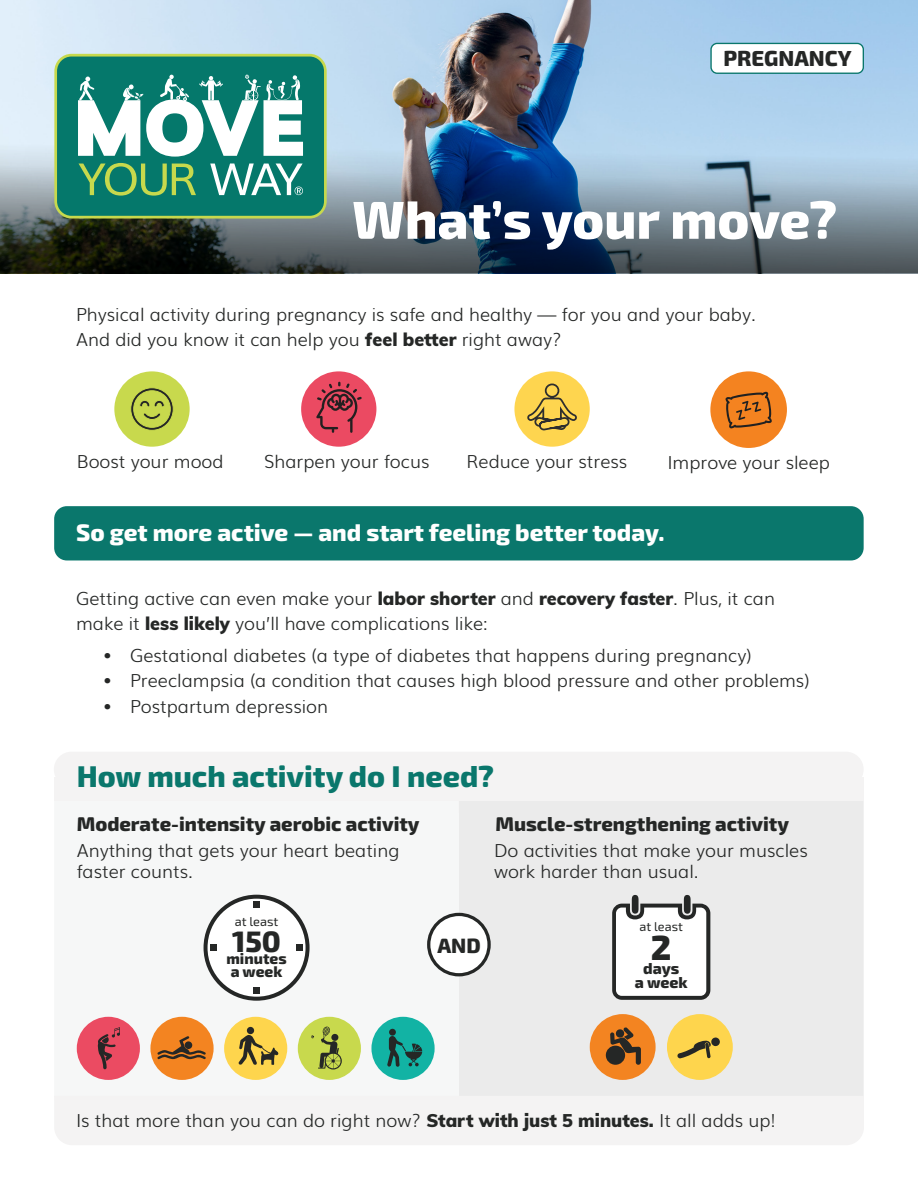
<style>
.page{position:relative;width:918px;height:1188px;background:#fff}
.page>*{position:absolute;margin:0;border:0;box-sizing:border-box;transform-origin:0 0}
.t1{font:800 53.4px "Exo 2";color:#fff}
.t2{font:800 34.95px "Exo 2";color:#252726}
.t3{font:800 30px "Exo 2";color:#0a776c}
.t4{font:800 29.55px "Exo 2";color:#252726}
.t5{font:800 23.85px "Exo 2";color:#fff}
.t6{font:800 21.75px "Exo 2";color:#252726}
.t7{font:800 20.7px "Exo 2";color:#252726}
.t8{font:800 19.95px "Exo 2";color:#252726}
.t9{font:300 18px/25.3px "Muli";color:#252726}
.t10{font:800 15.75px/13.6px "Exo 2";letter-spacing:-.005em;color:#252726;text-align:center}
.t11{font:800 15.3px/12.3px "Exo 2";color:#252726}
.t12{font:12.75px "Exo 2";color:#252726}
.t13{font:12.6px "Exo 2";color:#252726}
.s1{font-weight:900}
</style>
<div class="page">
<svg style="left:0;top:0;width:918px;height:43px;background:#b2cde4"></svg>
<img style="left:0;top:43px;width:918px;height:230px">
<svg style="left:54px;top:54px;width:273px;height:165px;background:#1c8369"></svg>
<svg style="left:79px;top:163px;width:117px;height:33px;background:#439761"></svg>
<svg style="left:210px;top:164px;width:93px;height:31px"></svg>
<svg style="left:78px;top:75px;width:225px;height:82px"></svg>
<div style="left:711px;top:43px;width:152px;height:30px;background:#fff;border-radius:6px"></div>
<div style="left:710px;top:43px;width:154px;height:31px;border:1px solid #0a776c;border-radius:6px"></div>
<div style="left:114px;top:371px;width:76px;height:76px;background:#c8d94d;border-radius:50%"></div>
<svg style="left:130px;top:387px;width:44px;height:44px"></svg>
<div style="left:301px;top:371px;width:75px;height:76px;background:#eb4a62;border-radius:50%"></div>
<svg style="left:316px;top:382px;width:46px;height:51px"></svg>
<div style="left:514px;top:371px;width:76px;height:76px;background:#fed54f;border-radius:50%"></div>
<svg style="left:527px;top:383px;width:50px;height:48px"></svg>
<div style="left:710px;top:371px;width:77px;height:77px;background:#f48320;border-radius:50%"></div>
<svg style="left:725px;top:392px;width:47px;height:36px"></svg>
<div style="left:54px;top:506px;width:810px;height:54px;background:#0a776c;border-radius:13px"></div>
<div style="left:54px;top:786px;width:405px;height:323px;background:#f6f7f7;border-radius:13px"></div>
<div style="left:459px;top:771px;width:405px;height:338px;background:#ebebeb;border-radius:13px"></div>
<div style="left:54px;top:1100px;width:810px;height:45px;background:#f4f3f3"></div>
<div style="left:54px;top:777px;width:810px;height:23px;background:#f4f3f3"></div>
<div style="left:54px;top:752px;width:810px;height:35px;background:#f4f3f3;border-radius:18px"></div>
<svg style="left:204px;top:895px;width:106px;height:106px"></svg>
<div style="left:224px;top:1017px;width:63px;height:63px;background:#fed54d;border-radius:50%"></div>
<svg style="left:238px;top:1035px;width:40px;height:30px"></svg>
<div style="left:247px;top:1027px;width:7px;height:7px;background:#252726;border-radius:50%"></div>
<div style="left:150px;top:1017px;width:64px;height:63px;background:#f38421;border-radius:50%"></div>
<div style="left:77px;top:1017px;width:63px;height:63px;background:#eb4b62;border-radius:50%"></div>
<div style="left:298px;top:1017px;width:63px;height:63px;background:#c8d94d;border-radius:50%"></div>
<div style="left:371px;top:1017px;width:64px;height:63px;background:#12b3a4;border-radius:50%"></div>
<svg style="left:157px;top:1036px;width:49px;height:23px"></svg>
<div style="left:389px;top:1029px;width:7px;height:7px;background:#252726;border-radius:50%"></div>
<svg style="left:387px;top:1036px;width:35px;height:31px"></svg>
<svg style="left:311px;top:1026px;width:31px;height:44px"></svg>
<svg style="left:97px;top:1027px;width:23px;height:42px"></svg>
<div style="left:429px;top:914px;width:60px;height:61px;background:#fff;border-radius:50%"></div>
<div style="left:427px;top:913px;width:64px;height:63px;border:3px solid #252726;border-radius:50%"></div>
<svg style="left:612px;top:895px;width:98px;height:105px;background:#d8d8d8"></svg>
<div style="left:667px;top:1014px;width:66px;height:66px;background:#fed54d;border-radius:50%"></div>
<svg style="left:677px;top:1041px;width:34px;height:17px"></svg>
<div style="left:711px;top:1037px;width:9px;height:9px;background:#252726;border-radius:50%"></div>
<div style="left:590px;top:1014px;width:66px;height:66px;background:#f38421;border-radius:50%"></div>
<div style="left:606px;top:1046px;width:19px;height:19px;background:#252726;border-radius:50%"></div>
<svg style="left:610px;top:1027px;width:31px;height:38px"></svg>
<h1 class="t6" style="left:723px;top:41px;width:130px">PREGNANCY</h1>
<p class="t1" style="left:352px;top:178px;width:486px">What’s your move?</p>
<p class="t9" style="left:76px;top:300px;width:681px">Physical activity during pregnancy is safe and healthy — for you and your baby.<br>And did you know it can help you <span class="s1">feel better</span> right away?</p>
<p class="t9" style="left:77px;top:448px;width:148px">Boost your mood</p>
<p class="t9" style="left:264px;top:448px;width:167px">Sharpen your focus</p>
<p class="t9" style="left:467px;top:448px;width:162px">Reduce your stress</p>
<p class="t9" style="left:667px;top:448px;width:164px">Improve your sleep</p>
<p class="t5" style="left:76px;top:514px;width:590px">So get more active — and start feeling better today.</p>
<p class="t9" style="left:76px;top:584px;width:700px">Getting active can even make your <span class="s1">labor shorter</span> and <span class="s1">recovery faster</span>. Plus, it can make it <span class="s1">less likely</span> you’ll have complications like:</p>
<p class="t9" style="left:103px;top:642px;width:650px">• Gestational diabetes (a type of diabetes that happens during pregnancy)</p>
<p class="t9" style="left:103px;top:667px;width:708px">• Preeclampsia (a condition that causes high blood pressure and other problems)</p>
<p class="t9" style="left:103px;top:692px;width:227px">• Postpartum depression</p>
<h2 class="t3" style="left:77px;top:753px;width:419px">How much activity do I need?</h2>
<p class="t8" style="left:77px;top:808px;width:344px">Moderate-intensity aerobic activity</p>
<p class="t9" style="left:77px;top:839px;width:324px;line-height:21px">Anything that gets your heart beating faster counts.</p>
<p class="t12" style="left:235px;top:913px;width:45px">at least</p>
<p class="t4" style="left:232px;top:918px;width:50px">150</p>
<p class="t11" style="left:226px;top:952px;width:62px">minutes a week</p>
<p class="t8" style="left:496px;top:808px;width:295px">Muscle-strengthening activity</p>
<p class="t9" style="left:494px;top:839px;width:315px;line-height:21px">Do activities that make your muscles work harder than usual.</p>
<p class="t13" style="left:640px;top:918px;width:45px">at least</p>
<p class="t2" style="left:651px;top:921px;width:22px">2</p>
<p class="t10" style="left:635px;top:960px;width:54px">days<br>a week</p>
<p class="t7" style="left:437px;top:929px;width:45px">AND</p>
<p class="t9" style="left:76px;top:1107px;width:701px">Is that more than you can do right now? <span class="s1">Start with just 5 minutes.</span> It all adds up!</p>
</div>
